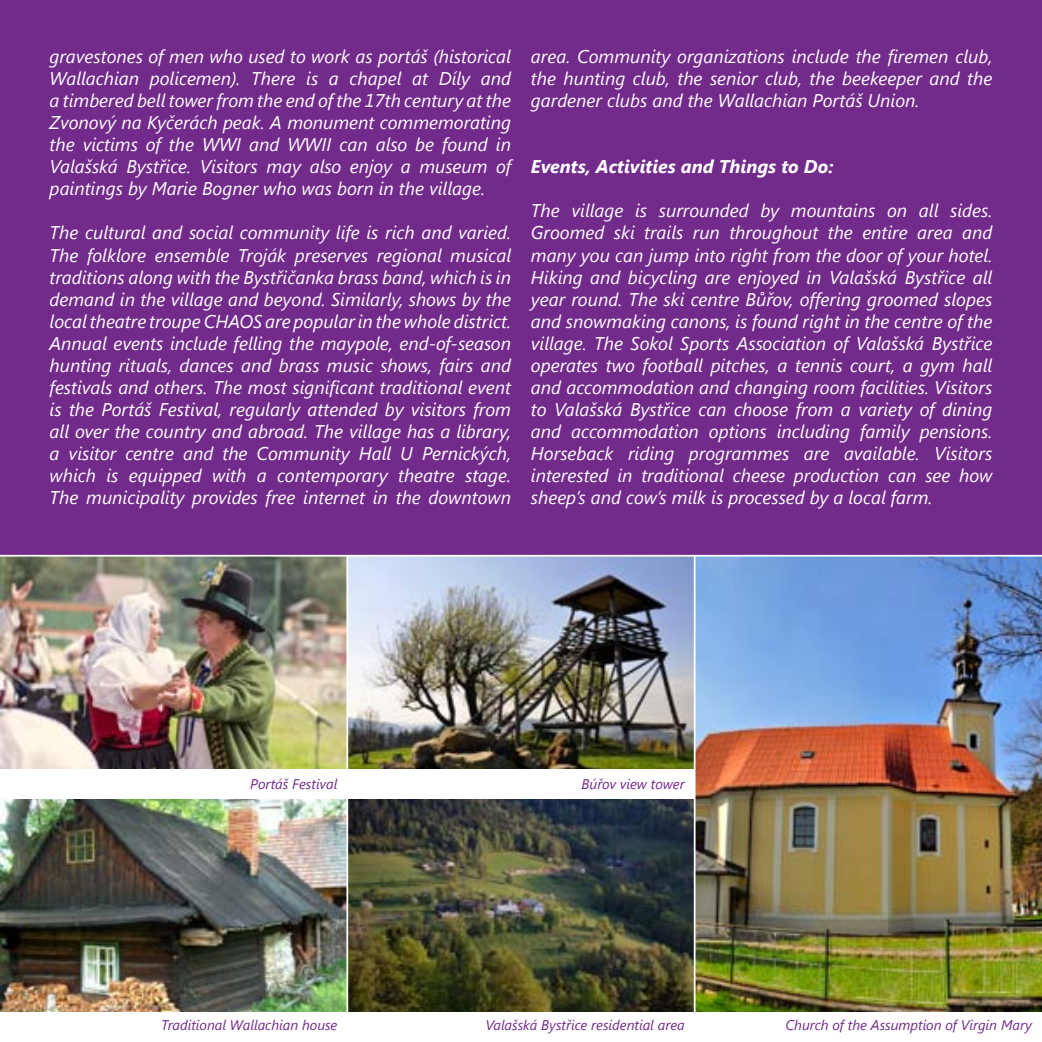
<style>
.page{position:relative;width:1042px;height:1042px;background:#722a8b}
.page>*{position:absolute;margin:0;border:0;box-sizing:border-box;transform-origin:0 0}
.t1{font:italic 18.38px/22.1px "Segoe UI";color:#fff;text-align:justify}
.t2{font:italic 700 18.38px "Segoe UI";color:#fff}
.t3{font:italic 14px "Segoe UI";color:#722a8b}
</style>
<div class="page">
<img style="left:0;top:556px;width:1042px;height:456px">
<div style="left:0;top:769px;width:347px;height:30px;background:#fff"></div>
<div style="left:0;top:1012px;width:347px;height:30px;background:#fff"></div>
<div style="left:347px;top:1012px;width:347px;height:30px;background:#fff"></div>
<div style="left:694px;top:1012px;width:348px;height:30px;background:#fff"></div>
<div style="left:347px;top:769px;width:347px;height:30px;background:#fff"></div>
<hr style="left:0;top:555px;width:1042px;height:1px;background:#fff">
<hr style="left:346px;top:556px;width:2px;height:486px;background:#fff">
<hr style="left:694px;top:556px;width:1px;height:486px;background:#fff">
<p class="t1" style="left:50px;top:45px;width:463px">gravestones of men who used to work as portáš (historical Wallachian policemen). There is a chapel at Díly and a timbered bell tower from the end of the 17th century at the Zvonový na Kyčerách peak. A monument commemorating the victims of the WWI and WWII can also be found in Valašská Bystřice. Visitors may also enjoy a museum of paintings by Marie Bogner who was born in the village.</p>
<p class="t1" style="left:50px;top:221px;width:463px">The cultural and social community life is rich and varied.<br>The folklore ensemble Troják preserves regional musical traditions along with the Bystřičanka brass band, which is in demand in the village and beyond. Similarly, shows by the local theatre troupe CHAOS are popular in the whole district.<br>Annual events include felling the maypole, end-of-season hunting rituals, dances and brass music shows, fairs and festivals and others. The most significant traditional event is the Portáš Festival, regularly attended by visitors from all over the country and abroad. The village has a library, a visitor centre and the Community Hall U Pernických, which is equipped with a contemporary theatre stage.<br>The municipality provides free internet in the downtown</p>
<p class="t1" style="left:531px;top:45px;width:463px">area. Community organizations include the firemen club, the hunting club, the senior club, the beekeeper and the gardener clubs and the Wallachian Portáš Union.</p>
<p class="t2" style="left:531px;top:154px;width:304px">Events, Activities and Things to Do:</p>
<p class="t1" style="left:531px;top:199px;width:463px">The village is surrounded by mountains on all sides.<br>Groomed ski trails run throughout the entire area and many you can jump into right from the door of your hotel.<br>Hiking and bicycling are enjoyed in Valašská Bystřice all year round. The ski centre Bůřov, offering groomed slopes and snowmaking canons, is found right in the centre of the village. The Sokol Sports Association of Valašská Bystřice operates two football pitches, a tennis court, a gym hall and accommodation and changing room facilities. Visitors to Valašská Bystřice can choose from a variety of dining and accommodation options including family pensions.<br>Horseback riding programmes are available. Visitors interested in traditional cheese production can see how sheep’s and cow’s milk is processed by a local farm.</p>
<p class="t3" style="left:250px;top:774px;width:89px">Portáš Festival</p>
<p class="t3" style="left:581px;top:774px;width:105px">Búřov view tower</p>
<p class="t3" style="left:161px;top:1015px;width:178px">Traditional Wallachian house</p>
<p class="t3" style="left:485px;top:1015px;width:201px">Valašská Bystřice residential area</p>
<p class="t3" style="left:785px;top:1015px;width:248px">Church of the Assumption of Virgin Mary</p>
</div>
